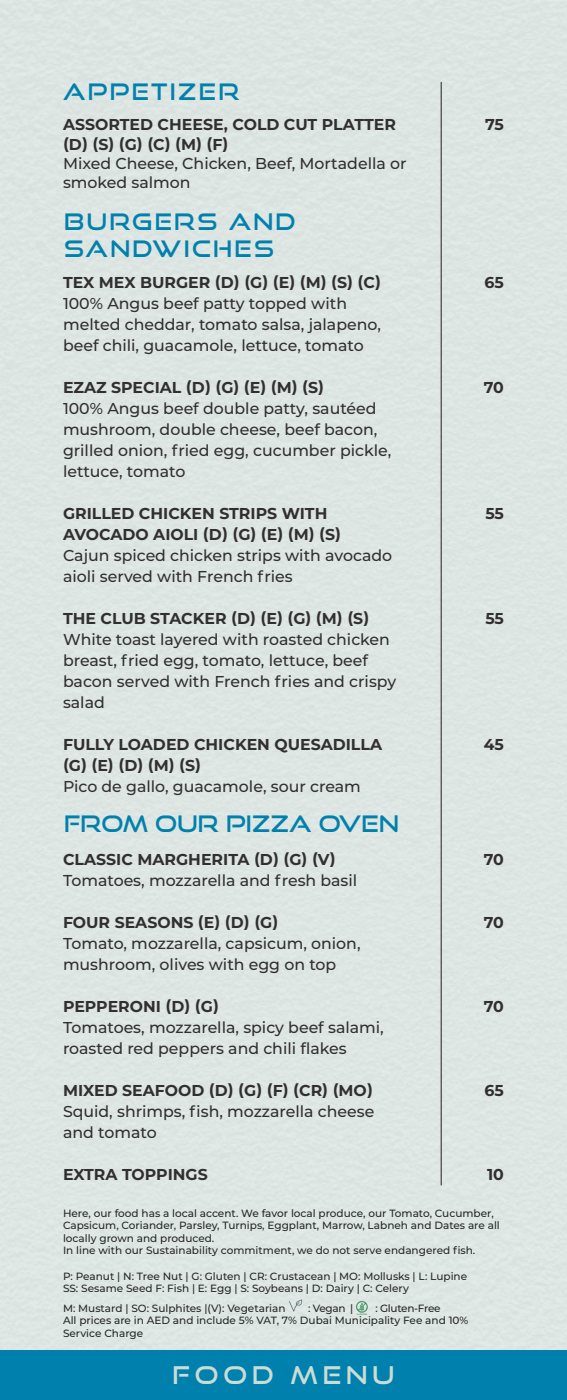
<style>
.page{position:relative;width:567px;height:1400px;background:#fff}
.page>*{position:absolute;margin:0;border:0;box-sizing:border-box;transform-origin:0 0}
.t1{font:24.5px "Good Times Rg";letter-spacing:.2em;color:#cbdcd4}
.t2{font:22.75px/27.3px "Good Times Rg";letter-spacing:.1em;color:#0080ad}
.t3{font:22.75px "Good Times Rg";letter-spacing:.01em;color:#0080ad}
.t4{font:500 15.75px/21px "Montserrat";color:#312f30}
.t5{font:700 15.75px/21px "Montserrat";color:#312f30}
.t6{font:500 10.5px/12.6px "Montserrat";color:#262727}
.t7{font:500 10.5px "Montserrat";letter-spacing:-.03em;color:#262727}
</style>
<div class="page">
<div style="left:0;top:1350px;width:567px;height:49px;background:#0080ad"></div>
<hr style="left:441px;top:82px;width:1px;height:1103px;background:#231f20">
<img style="left:288px;top:1299px;width:15px;height:12px">
<img style="left:355px;top:1299px;width:14px;height:16px">
<p class="t2" style="left:63px;top:78px;width:178px">APPETIZER</p>
<p class="t5" style="left:63px;top:113px;width:335px">ASSORTED CHEESE, COLD CUT PLATTER</p>
<p class="t5" style="left:63px;top:133px;width:167px">(D) (S) (G) (C) (M) (F)</p>
<p class="t4" style="left:63px;top:153px;width:345px;line-height:19.2px">Mixed Cheese, Chicken, Beef, Mortadella or smoked salmon</p>
<p class="t2" style="left:64px;top:207px;width:233px">BURGERS AND<br>SANDWICHES</p>
<p class="t5" style="left:63px;top:271px;width:319px">TEX MEX BURGER (D) (G) (E) (M) (S) (C)</p>
<p class="t4" style="left:63px;top:292px;width:319px">100% Angus beef patty topped with melted cheddar, tomato salsa, jalapeno, beef chili, guacamole, lettuce, tomato</p>
<p class="t5" style="left:63px;top:376px;width:263px">EZAZ SPECIAL (D) (G) (E) (M) (S)</p>
<p class="t4" style="left:63px;top:397px;width:330px">100% Angus beef double patty, sautéed mushroom, double cheese, beef bacon, grilled onion, fried egg, cucumber pickle, lettuce, tomato</p>
<p class="t5" style="left:63px;top:502px;width:280px">GRILLED CHICKEN STRIPS WITH<br>AVOCADO AIOLI (D) (G) (E) (M) (S)</p>
<p class="t4" style="left:63px;top:544px;width:331px">Cajun spiced chicken strips with avocado aioli served with French fries</p>
<p class="t5" style="left:63px;top:607px;width:308px">THE CLUB STACKER (D) (E) (G) (M) (S)</p>
<p class="t4" style="left:63px;top:628px;width:335px">White toast layered with roasted chicken breast, fried egg, tomato, lettuce, beef bacon served with French fries and crispy salad</p>
<p class="t5" style="left:63px;top:733px;width:321px">FULLY LOADED CHICKEN QUESADILLA (G) (E) (D) (M) (S)</p>
<p class="t4" style="left:63px;top:775px;width:299px">Pico de gallo, guacamole, sour cream</p>
<p class="t3" style="left:64px;top:810px;width:336px">FROM OUR PIZZA OVEN</p>
<p class="t5" style="left:63px;top:848px;width:274px">CLASSIC MARGHERITA (D) (G) (V)</p>
<p class="t4" style="left:63px;top:869px;width:296px">Tomatoes, mozzarella and fresh basil</p>
<p class="t5" style="left:63px;top:911px;width:217px">FOUR SEASONS (E) (D) (G)</p>
<p class="t4" style="left:63px;top:932px;width:299px">Tomato, mozzarella, capsicum, onion, mushroom, olives with egg on top</p>
<p class="t5" style="left:63px;top:995px;width:157px">PEPPERONI (D) (G)</p>
<p class="t4" style="left:63px;top:1016px;width:322px">Tomatoes, mozzarella, spicy beef salami, roasted red peppers and chili flakes</p>
<p class="t5" style="left:63px;top:1079px;width:312px">MIXED SEAFOOD (D) (G) (F) (CR) (MO)</p>
<p class="t4" style="left:63px;top:1100px;width:313px">Squid, shrimps, fish, mozzarella cheese and tomato</p>
<p class="t5" style="left:63px;top:1163px;width:146px">EXTRA TOPPINGS</p>
<p class="t5" style="left:485px;top:113px;width:20px">75</p>
<p class="t5" style="left:485px;top:271px;width:21px">65</p>
<p class="t5" style="left:484px;top:376px;width:22px">70</p>
<p class="t5" style="left:485px;top:502px;width:20px">55</p>
<p class="t5" style="left:485px;top:607px;width:20px">55</p>
<p class="t5" style="left:484px;top:733px;width:22px">45</p>
<p class="t5" style="left:484px;top:848px;width:22px">70</p>
<p class="t5" style="left:484px;top:911px;width:22px">70</p>
<p class="t5" style="left:484px;top:995px;width:22px">70</p>
<p class="t5" style="left:485px;top:1079px;width:21px">65</p>
<p class="t5" style="left:487px;top:1163px;width:18px">10</p>
<p class="t6" style="left:63px;top:1206px;width:438px">Here, our food has a local accent. We favor local produce, our Tomato, Cucumber,<br>Capsicum, Coriander, Parsley, Turnips, Eggplant, Marrow, Labneh and Dates are all locally grown and produced.</p>
<p class="t6" style="left:63px;top:1243px;width:414px">In line with our Sustainability commitment, we do not serve endangered fish.</p>
<p class="t6" style="left:63px;top:1269px;width:406px">P: Peanut | N: Tree Nut | G: Gluten | CR: Crustacean | MO: Mollusks | L: Lupine</p>
<p class="t6" style="left:63px;top:1281px;width:347px">SS: Sesame Seed F: Fish | E: Egg | S: Soybeans | D: Dairy | C: Celery</p>
<p class="t6" style="left:63px;top:1301px;width:224px">M: Mustard | SO: Sulphites |(V): Vegetarian</p>
<p class="t6" style="left:308px;top:1301px;width:47px">: Vegan |</p>
<p class="t7" style="left:376px;top:1300px;width:66px">: Gluten-Free</p>
<p class="t6" style="left:63px;top:1313px;width:407px">All prices are in AED and include 5% VAT, 7% Dubai Municipality Fee and 10%<br>Service Charge</p>
<p class="t1" style="left:173px;top:1359px;width:223px">FOOD MENU</p>
</div>
